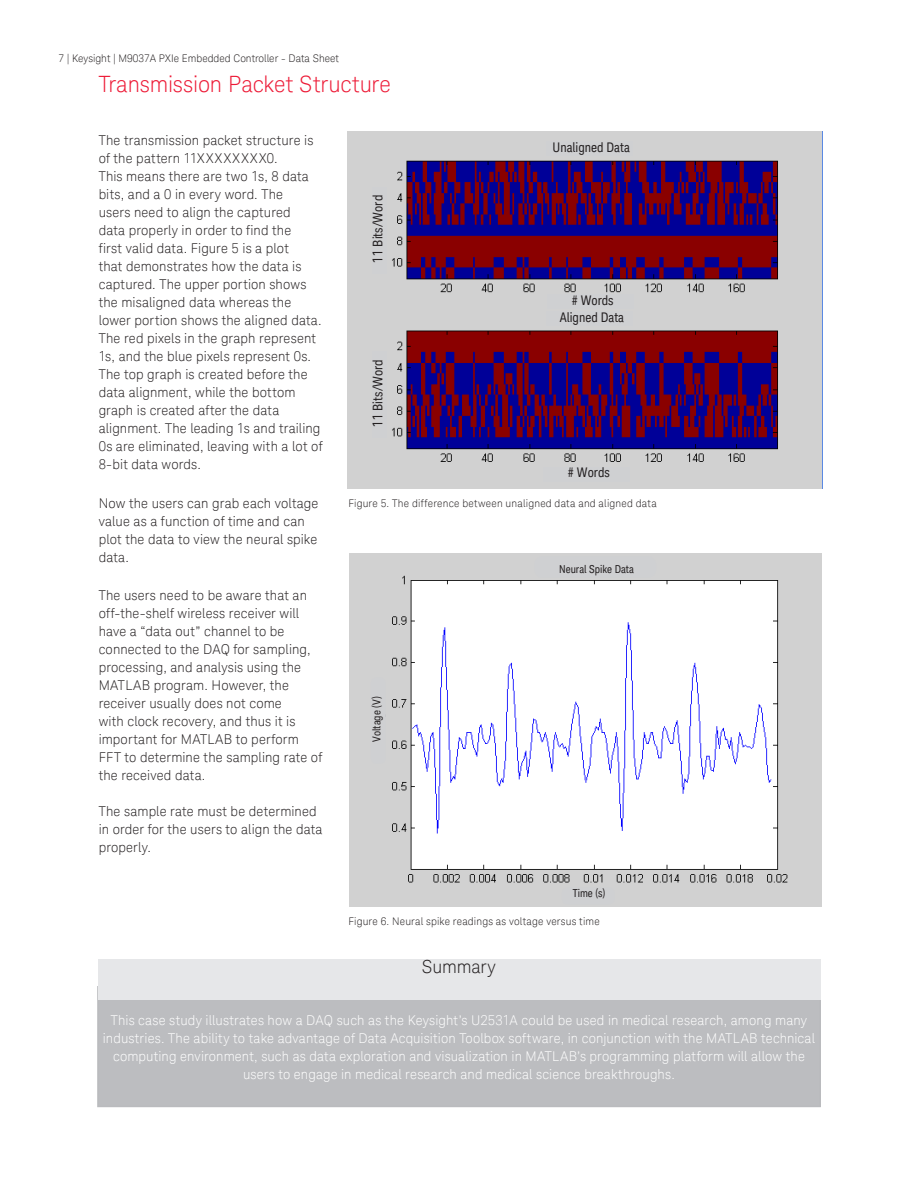
<style>
.page{position:relative;width:918px;height:1188px;background:#fff}
.page>*{position:absolute;margin:0;border:0;box-sizing:border-box;transform-origin:0 0}
.K_Heading_1{font:300 22.5px "Keysight Sans";letter-spacing:-.005em;color:#ed1a36}
.K_Heading_3{font:300 18px "Keysight Sans";letter-spacing:-.01em;color:#231f20}
.K_Body_Text{font:300 13.5px/18px "Keysight Sans";letter-spacing:.01em;color:#231f20}
.K_Body_Text-2{font:300 13.5px/18px "Keysight Sans";letter-spacing:.01em;color:#fff;text-align:center}
.Bullets_-_Second_Lev{font:13.35px "Keysight Sans Condensed";color:#231f20}
.Bullets_-_Second_Lev-2{font:10.95px "Keysight Sans Condensed";color:#231f20}
.K_Captions{font:300 10.5px "Keysight Sans";letter-spacing:.015em;color:#231f20}
</style>
<div class="page">
<img style="left:347px;top:132px;width:475px;height:356px">
<div style="left:547px;top:312px;width:86px;height:14px;background:#cfd0d2"></div>
<div style="left:544px;top:468px;width:86px;height:14px;background:#cfd0d2"></div>
<div style="left:548px;top:295px;width:86px;height:14px;background:#cfd0d2"></div>
<div style="left:546px;top:142px;width:86px;height:14px;background:#cfd0d2"></div>
<div style="left:373px;top:188px;width:14px;height:86px;background:#cfd0d2"></div>
<div style="left:373px;top:352px;width:14px;height:86px;background:#cfd0d2"></div>
<img style="left:350px;top:554px;width:471px;height:353px">
<div style="left:534px;top:556px;width:122px;height:22px;background:#cfd0d2;border-radius:9px"></div>
<div style="left:562px;top:887px;width:53px;height:18px;background:#cfd0d2;border-radius:6px"></div>
<div style="left:371px;top:677px;width:15px;height:87px;background:#cfd0d2;border-radius:6px"></div>
<div style="left:98px;top:987px;width:722px;height:119px;background:#bcbdc0"></div>
<div style="left:97px;top:986px;width:724px;height:121px;border:2px solid #babbbe"></div>
<div style="left:98px;top:960px;width:722px;height:40px;background:#e6e7e9"></div>
<p class="K_Captions" style="left:59px;top:52px;width:282px">7 | Keysight | M9037A PXIe Embedded Controller - Data Sheet</p>
<p class="K_Heading_1" style="left:99px;top:71px;width:294px">Transmission Packet Structure</p>
<p class="K_Body_Text" style="left:99px;top:131px;width:225px">The transmission packet structure is of the pattern 11XXXXXXXX0.<br>This means there are two 1s, 8 data bits, and a 0 in every word. The<br>users need to align the captured<br>data properly in order to find the<br>first valid data. Figure 5 is a plot<br>that demonstrates how the data is captured. The upper portion shows the misaligned data whereas the lower portion shows the aligned data.<br>The red pixels in the graph represent 1s, and the blue pixels represent 0s.<br>The top graph is created before the data alignment, while the bottom graph is created after the data alignment. The leading 1s and trailing 0s are eliminated, leaving with a lot of 8-bit data words.</p>
<p class="Bullets_-_Second_Lev" style="left:370px;top:263px;width:69px;rotate:-90deg">11 Bits/Word</p>
<p class="Bullets_-_Second_Lev" style="left:370px;top:427px;width:69px;rotate:-90deg">11 Bits/Word</p>
<p class="Bullets_-_Second_Lev" style="left:553px;top:139px;width:79px">Unaligned Data</p>
<p class="Bullets_-_Second_Lev" style="left:572px;top:292px;width:43px"># Words</p>
<p class="Bullets_-_Second_Lev" style="left:560px;top:309px;width:66px">Aligned Data</p>
<p class="Bullets_-_Second_Lev" style="left:568px;top:465px;width:43px"># Words</p>
<p class="K_Body_Text" style="left:99px;top:495px;width:221px">Now the users can grab each voltage value as a function of time and can plot the data to view the neural spike data.</p>
<p class="K_Body_Text" style="left:99px;top:586px;width:225px">The users need to be aware that an off-the-shelf wireless receiver will have a “data out” channel to be connected to the DAQ for sampling, processing, and analysis using the<br>MATLAB program. However, the receiver usually does not come<br>with clock recovery, and thus it is important for MATLAB to perform<br>FFT to determine the sampling rate of the received data.</p>
<p class="K_Body_Text" style="left:99px;top:802px;width:225px">The sample rate must be determined in order for the users to align the data properly.</p>
<p class="K_Captions" style="left:348px;top:497px;width:310px">Figure 5. The difference between unaligned data and aligned data</p>
<p class="Bullets_-_Second_Lev-2" style="left:370px;top:742px;width:47px;rotate:-90deg">Voltage (V)</p>
<p class="Bullets_-_Second_Lev-2" style="left:559px;top:563px;width:76px">Neural Spike Data</p>
<p class="Bullets_-_Second_Lev-2" style="left:573px;top:887px;width:34px">Time (s)</p>
<p class="K_Captions" style="left:348px;top:915px;width:253px">Figure 6. Neural spike readings as voltage versus time</p>
<p class="K_Heading_3" style="left:422px;top:956px;width:76px">Summary</p>
<p class="K_Body_Text-2" style="left:103px;top:1011px;width:714px">This case study illustrates how a DAQ such as the Keysight’s U2531A could be used in medical research, among many industries. The ability to take advantage of Data Acquisition Toolbox software, in conjunction with the MATLAB technical computing environment, such as data exploration and visualization in MATLAB’s programming platform will allow the users to engage in medical research and medical science breakthroughs.</p>
</div>
